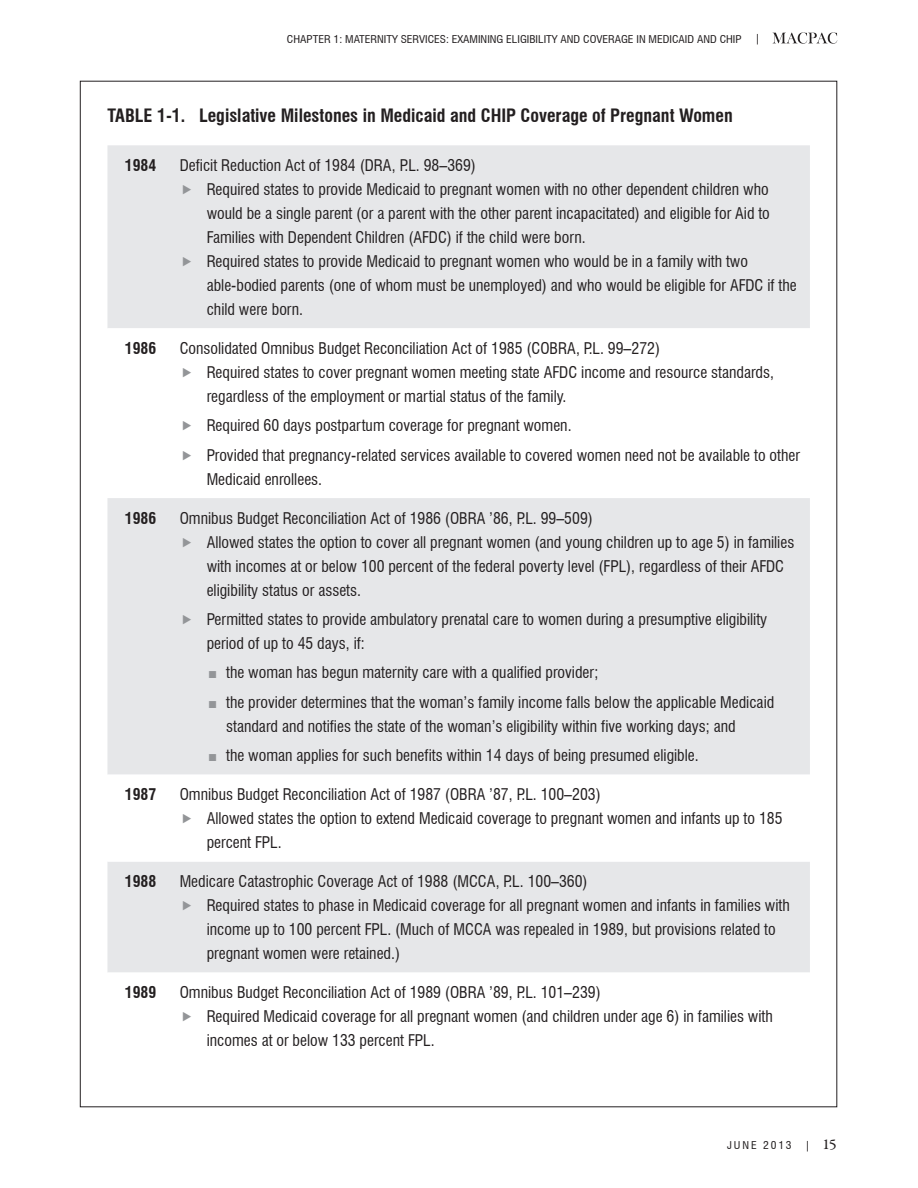
<style>
.page{position:relative;width:918px;height:1188px;background:#fff}
.page>*{position:absolute;margin:0;border:0;box-sizing:border-box;transform-origin:0 0}
.t1{font:700 condensed 18px "Swiss 721 BT";color:#231f20}
.t2{font:condensed 15.75px/24px "Swiss 721 BT";color:#231f20}
.t3{font:700 condensed 15.75px "Swiss 721 BT";color:#231f20}
.t4{font:15px "Garamond Premr Pro";color:#231f20;scale:1.1 1}
.t5{font:condensed 10.5px "Swiss 721 BT";color:#231f20;scale:1.1 1}
.t6{font:condensed 10.5px "Swiss 721 BT";letter-spacing:.17em;color:#231f20;scale:1.1 1}
.s1{font-family:"Arial";font-stretch:normal;font-size:15px;color:#939598}
.s2{font-family:"Swiss 721 BT";font-stretch:condensed;font-size:10.5px}
</style>
<div class="page">
<svg style="left:772px;top:32px;width:65px;height:12px"></svg>
<div style="left:107px;top:145px;width:703px;height:183px;background:#e6e7e9"></div>
<svg style="left:107px;top:498px;width:703px;height:474px;fill:#e6e7e9"></svg>
<svg style="left:183px;top:185px;width:8px;height:9px"></svg>
<svg style="left:183px;top:257px;width:8px;height:9px"></svg>
<svg style="left:183px;top:537px;width:8px;height:10px"></svg>
<svg style="left:183px;top:615px;width:8px;height:9px"></svg>
<svg style="left:183px;top:814px;width:8px;height:9px"></svg>
<svg style="left:183px;top:901px;width:8px;height:9px"></svg>
<p class="t5" style="left:287px;top:33px;width:415px">Chapter 1: Maternity Services: Examining Eligibility and Coverage in Medicaid and CHIP</p>
<p class="t5" style="left:755px;top:32px;width:7px">|</p>
<p class="t1" style="left:107px;top:105px;width:627px">TABLE 1-1. Legislative Milestones in Medicaid and CHIP Coverage of Pregnant Women</p>
<p class="t3" style="left:125px;top:156px;width:33px">1984</p>
<p class="t2" style="left:207px;top:153px;width:592px;text-indent:-27px">Deficit Reduction Act of 1984 (DRA, P.L. 98–369)<br>Required states to provide Medicaid to pregnant women with no other dependent children who would be a single parent (or a parent with the other parent incapacitated) and eligible for Aid to Families with Dependent Children (AFDC) if the child were born.<br>Required states to provide Medicaid to pregnant women who would be in a family with two able‑bodied parents (one of whom must be unemployed) and who would be eligible for AFDC if the child were born.</p>
<p class="t3" style="left:125px;top:339px;width:33px">1986</p>
<p class="t2" style="left:180px;top:336px;width:371px">Consolidated Omnibus Budget Reconciliation Act of 1985 (COBRA</p>
<p class="t2" style="left:207px;top:336px;width:569px;text-indent:369px">, P.L. 99–272)<br>Required states to cover pregnant women meeting state AFDC income and resource standards, regardless of the employment or martial status of the family.</p>
<p class="t2" style="left:207px;top:411px;width:595px;line-height:29.4px">Required 60 days postpartum coverage for pregnant women.<br>Provided that pregnancy-related services available to covered women need not be available to other</p>
<p class="t2" style="left:207px;top:467px;width:117px">Medicaid enrollees.</p>
<p class="t3" style="left:125px;top:508px;width:33px">1986</p>
<p class="t2" style="left:180px;top:506px;width:280px">Omnibus Budget Reconciliation Act of 1986 (OBRA</p>
<p class="t2" style="left:207px;top:506px;width:589px;text-indent:283px">’86, P.L. 99–509)<br>Allowed states the option to cover all pregnant women (and young children up to age 5) in families with incomes at or below 100 percent of the federal poverty level (FPL), regardless of their AFDC eligibility status or assets.</p>
<p class="t2" style="left:207px;top:607px;width:562px">Permitted states to provide ambulatory prenatal care to women during a presumptive eligibility period of up to 45 days, if:</p>
<p class="t2" style="left:208px;top:661px;width:392px"><span class="s1">■</span> the woman has begun maternity care with a qualified provider;</p>
<p class="t2" style="left:226px;top:690px;width:550px;text-indent:-18px"><span class="s1">■</span> the provider determines that the woman’s family income falls below the applicable Medicaid standard and notifies the state of the woman’s eligibility within five working days; and</p>
<p class="t2" style="left:208px;top:743px;width:492px"><span class="s1">■</span> the woman applies for such benefits within 14 days of being presumed eligible.</p>
<p class="t3" style="left:125px;top:785px;width:33px">1987</p>
<p class="t2" style="left:180px;top:782px;width:280px">Omnibus Budget Reconciliation Act of 1987 (OBRA</p>
<p class="t2" style="left:207px;top:782px;width:577px;text-indent:283px">’87, P.L. 100–203)<br>Allowed states the option to extend Medicaid coverage to pregnant women and infants up to 185 percent FPL.</p>
<p class="t3" style="left:125px;top:872px;width:33px">1988</p>
<p class="t2" style="left:207px;top:869px;width:585px;text-indent:-27px">Medicare Catastrophic Coverage Act of 1988 (MCCA, P.L. 100–360)<br>Required states to phase in Medicaid coverage for all pregnant women and infants in families with income up to 100 percent FPL. (Much of MCCA was repealed in 1989, but provisions related to pregnant women were retained.)</p>
<p class="t3" style="left:125px;top:983px;width:33px">1989</p>
<p class="t2" style="left:180px;top:980px;width:280px">Omnibus Budget Reconciliation Act of 1989 (OBRA</p>
<p class="t2" style="left:207px;top:980px;width:568px;text-indent:283px">’89, P.L. 101–239)<br>Required Medicaid coverage for all pregnant women (and children under age 6) in families with incomes at or below 133 percent FPL.</p>
<p class="t6" style="left:727px;top:1139px;width:60px">June 2013</p>
<p class="t4" style="left:805px;top:1135px;width:31px"><span class="s2">|</span> 15</p>
</div>
